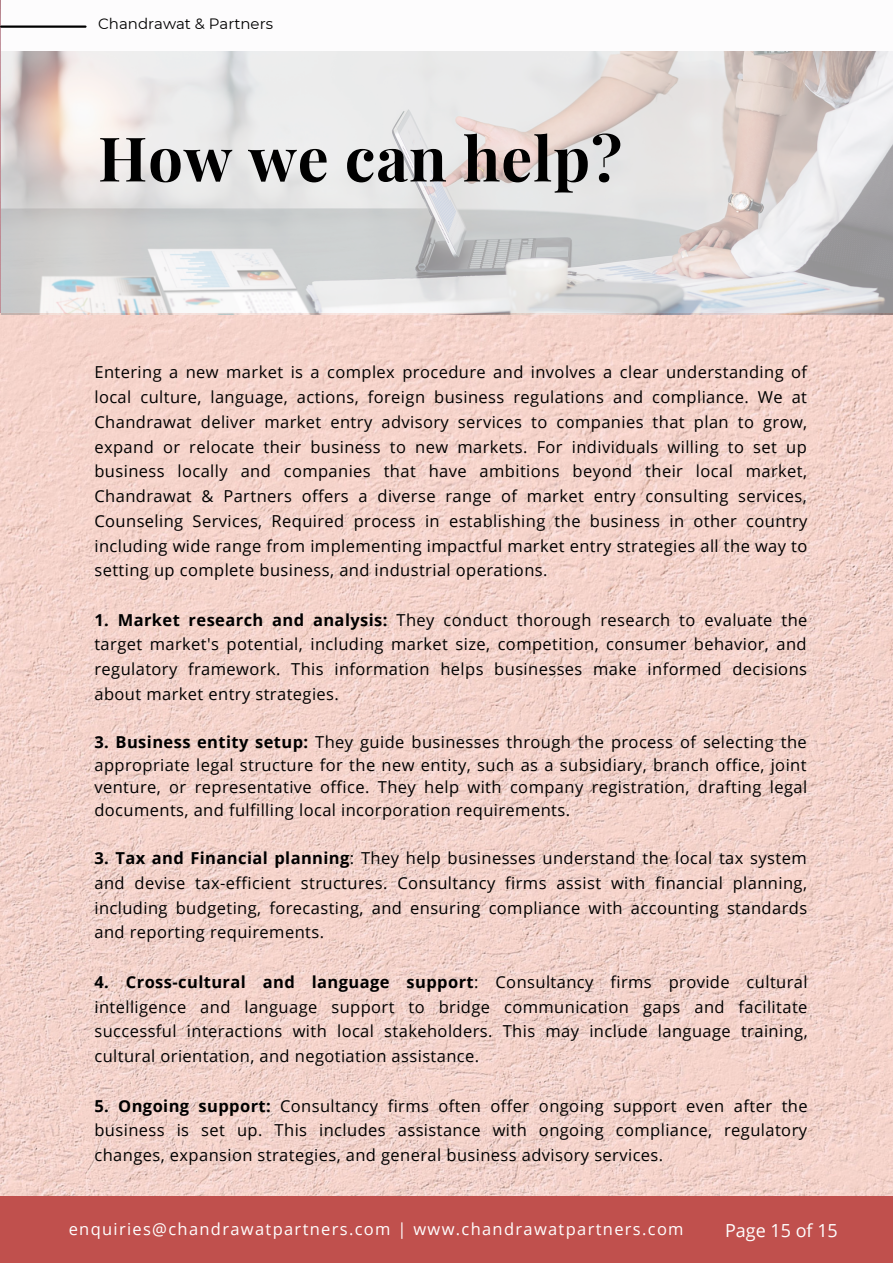
<style>
.page{position:relative;width:893px;height:1264px;background:#fff}
.page>*{position:absolute;margin:0;border:0;box-sizing:border-box;transform-origin:0 0}
.t1{font:700 61.5px "Playfair Display";letter-spacing:.015em;color:#000}
.t2{font:18px "Open Sans";color:#fff}
.t3{font:16.5px/24.8px "Open Sans";letter-spacing:.025em;color:#000;text-align:justify}
.t4{font:16.5px "Open Sans";letter-spacing:.08em;color:#fff}
.t5{font:15px "Montserrat";color:#000}
.s1{font-weight:700}
</style>
<div class="page">
<img style="left:0;top:52px;width:892px;height:1144px">
<div style="left:0;top:1196px;width:892px;height:66px;background:#c0504d"></div>
<svg style="left:1px;top:25px;width:891px;height:288px"></svg>
<hr style="left:1px;top:25px;width:84px;height:3px;background:#000">
<p class="t5" style="left:98px;top:15px;width:176px">Chandrawat &amp; Partners</p>
<p class="t1" style="left:98px;top:115px;width:525px">How we can help?</p>
<p class="t3" style="left:94px;top:359px;width:714px">Entering a new market is a complex procedure and involves a clear understanding of local culture, language, actions, foreign business regulations and compliance. We at Chandrawat deliver market entry advisory services to companies that plan to grow, expand or relocate their business to new markets. For individuals willing to set up business locally and companies that have ambitions beyond their local market, Chandrawat &amp; Partners offers a diverse range of market entry consulting services, Counseling Services, Required process in establishing the business in other country including wide range from implementing impactful market entry strategies all the way to setting up complete business, and industrial operations.</p>
<p class="t3" style="left:94px;top:607px;width:714px"><span class="s1">1. Market research and analysis:</span> They conduct thorough research to evaluate the target market's potential, including market size, competition, consumer behavior, and regulatory framework. This information helps businesses make informed decisions about market entry strategies.</p>
<p class="t3" style="left:94px;top:730px;width:714px;line-height:22.5px"><span class="s1">3. Business entity setup:</span> They guide businesses through the process of selecting the appropriate legal structure for the new entity, such as a subsidiary, branch office, joint venture, or representative office. They help with company registration, drafting legal documents, and fulfilling local incorporation requirements.</p>
<p class="t3" style="left:94px;top:845px;width:714px"><span class="s1">3. Tax and Financial planning</span>: They help businesses understand the local tax system and devise tax-efficient structures. Consultancy firms assist with financial planning, including budgeting, forecasting, and ensuring compliance with accounting standards and reporting requirements.</p>
<p class="t3" style="left:94px;top:969px;width:714px"><span class="s1">4. Cross-cultural and language support</span>: Consultancy firms provide cultural intelligence and language support to bridge communication gaps and facilitate successful interactions with local stakeholders. This may include language training, cultural orientation, and negotiation assistance.</p>
<p class="t3" style="left:94px;top:1092px;width:714px"><span class="s1">5. Ongoing support:</span> Consultancy firms often offer ongoing support even after the business is set up. This includes assistance with ongoing compliance, regulatory changes, expansion strategies, and general business advisory services.</p>
<p class="t4" style="left:69px;top:1216px;width:616px">enquiries@chandrawatpartners.com | www.chandrawatpartners.com</p>
<p class="t2" style="left:725px;top:1217px;width:114px">Page 15 of 15</p>
</div>
